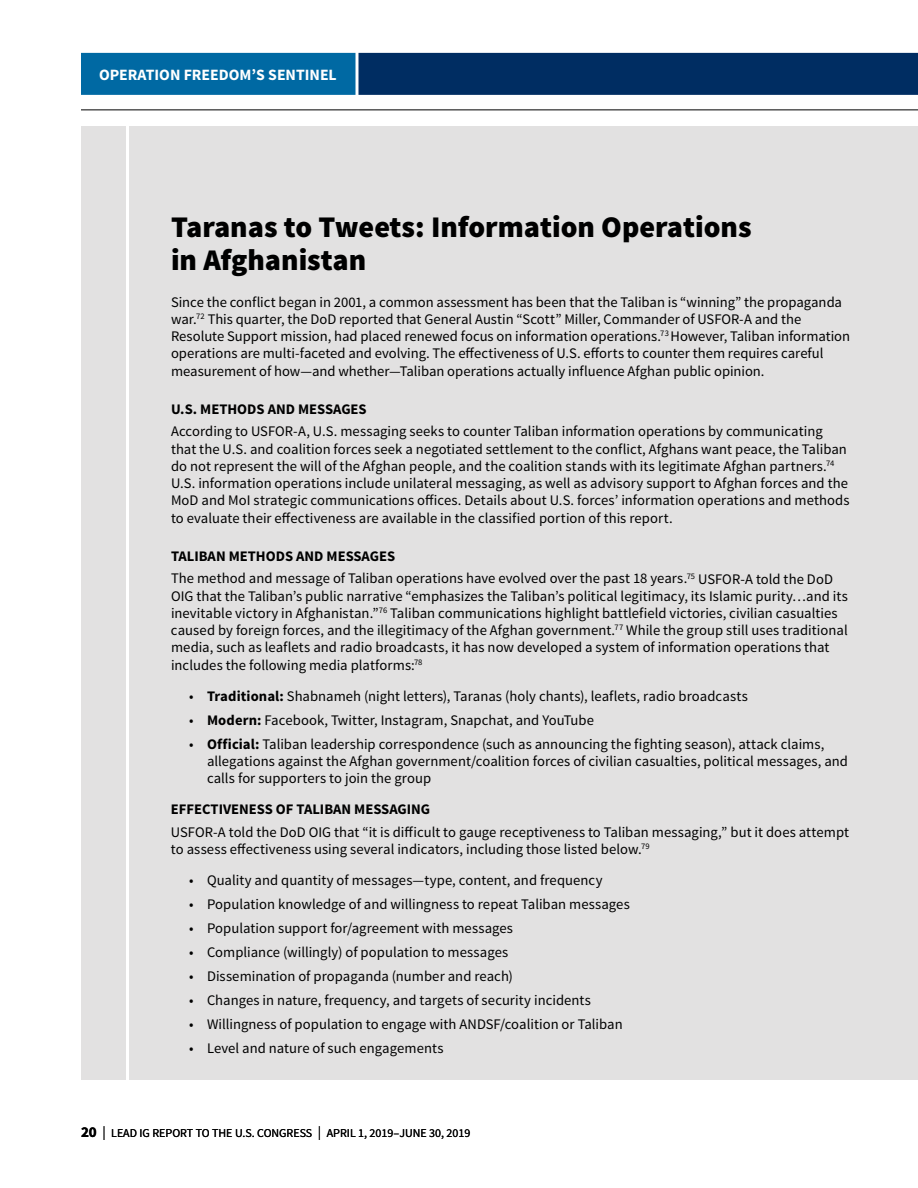
<style>
.page{position:relative;width:918px;height:1188px;background:#fff}
.page>*{position:absolute;margin:0;border:0;box-sizing:border-box;transform-origin:0 0}
.Sidebar_headline{font:900 30px/33px "Source Sans Pro";color:#000}
.t1{font:700 15.75px "Source Sans Pro";color:#fff}
.Sidebar_Body_Text{font:14.7px/17.2px "Source Sans Pro";color:#000}
.Sidebar_Subhead{font:700 14.7px "Source Sans Pro";color:#000}
.t2{font:12px "Source Sans Pro";color:#000}
.s1{font-weight:700}
.s2{font-weight:700;font-size:15px}
.s3{font-weight:200;font-size:21px}
</style>
<div class="page">
<hr style="left:81px;top:110px;width:837px;height:1px;background:#000">
<div style="left:358px;top:53px;width:560px;height:42px;background:#002d62"></div>
<div style="left:81px;top:53px;width:275px;height:42px;background:#0069a3"></div>
<div style="left:81px;top:126px;width:837px;height:954px;background:#e2e1e1"></div>
<hr style="left:126px;top:126px;width:3px;height:954px;background:#fff">
<p class="t1" style="left:99px;top:64px;width:239px">OPERATION FREEDOM’S SENTINEL</p>
<p class="Sidebar_headline" style="left:171px;top:212px;width:582px">Taranas to Tweets: Information Operations in Afghanistan</p>
<p class="Sidebar_Body_Text" style="left:171px;top:294px;width:681px">Since the conflict began in 2001, a common assessment has been that the Taliban is “winning” the propaganda war.<sup>72</sup> This quarter, the DoD reported that General Austin “Scott” Miller, Commander of USFOR-A and the Resolute Support mission, had placed renewed focus on information operations.<sup>73</sup> However, Taliban information operations are multi-faceted and evolving. The effectiveness of U.S. efforts to counter them requires careful measurement of how—and whether—Taliban operations actually influence Afghan public opinion.</p>
<p class="Sidebar_Subhead" style="left:171px;top:400px;width:197px">U.S. METHODS AND MESSAGES</p>
<p class="Sidebar_Body_Text" style="left:171px;top:423px;width:680px">According to USFOR-A, U.S. messaging seeks to counter Taliban information operations by communicating that the U.S. and coalition forces seek a negotiated settlement to the conflict, Afghans want peace, the Taliban do not represent the will of the Afghan people, and the coalition stands with its legitimate Afghan partners.<sup>74<br></sup>U.S. information operations include unilateral messaging, as well as advisory support to Afghan forces and the MoD and MoI strategic communications offices. Details about U.S. forces’ information operations and methods to evaluate their effectiveness are available in the classified portion of this report.</p>
<p class="Sidebar_Subhead" style="left:171px;top:547px;width:226px">TALIBAN METHODS AND MESSAGES</p>
<p class="Sidebar_Body_Text" style="left:171px;top:570px;width:679px">The method and message of Taliban operations have evolved over the past 18 years.<sup>75</sup> USFOR-A told the DoD OIG that the Taliban’s public narrative “emphasizes the Taliban’s political legitimacy, its Islamic purity…and its inevitable victory in Afghanistan.”<sup>76</sup> Taliban communications highlight battlefield victories, civilian casualties caused by foreign forces, and the illegitimacy of the Afghan government.<sup>77</sup> While the group still uses traditional media, such as leaflets and radio broadcasts, it has now developed a system of information operations that includes the following media platforms:<sup>78</sup></p>
<p class="Sidebar_Body_Text" style="left:189px;top:687px;width:560px">• <span class="s1">Traditional:</span> Shabnameh (night letters), Taranas (holy chants), leaflets, radio broadcasts</p>
<p class="Sidebar_Body_Text" style="left:189px;top:711px;width:406px">• <span class="s1">Modern:</span> Facebook, Twitter, Instagram, Snapchat, and YouTube</p>
<p class="Sidebar_Body_Text" style="left:207px;top:735px;width:643px;text-indent:-18px">• <span class="s1">Official:</span> Taliban leadership correspondence (such as announcing the fighting season), attack claims, allegations against the Afghan government/coalition forces of civilian casualties, political messages, and calls for supporters to join the group</p>
<p class="Sidebar_Subhead" style="left:171px;top:800px;width:261px">EFFECTIVENESS OF TALIBAN MESSAGING</p>
<p class="Sidebar_Body_Text" style="left:171px;top:824px;width:680px">USFOR-A told the DoD OIG that “it is difficult to gauge receptiveness to Taliban messaging,” but it does attempt to assess effectiveness using several indicators, including those listed below.<sup>79</sup></p>
<p class="Sidebar_Body_Text" style="left:189px;top:872px;width:415px">• Quality and quantity of messages—type, content, and frequency</p>
<p class="Sidebar_Body_Text" style="left:189px;top:896px;width:442px">• Population knowledge of and willingness to repeat Taliban messages</p>
<p class="Sidebar_Body_Text" style="left:189px;top:920px;width:326px">• Population support for/agreement with messages</p>
<p class="Sidebar_Body_Text" style="left:189px;top:944px;width:321px">• Compliance (willingly) of population to messages</p>
<p class="Sidebar_Body_Text" style="left:189px;top:968px;width:326px">• Dissemination of propaganda (number and reach)</p>
<p class="Sidebar_Body_Text" style="left:189px;top:992px;width:404px">• Changes in nature, frequency, and targets of security incidents</p>
<p class="Sidebar_Body_Text" style="left:189px;top:1016px;width:435px">• Willingness of population to engage with ANDSF/coalition or Taliban</p>
<p class="Sidebar_Body_Text" style="left:189px;top:1040px;width:256px">• Level and nature of such engagements</p>
<p class="t2" style="left:81px;top:1125px;width:391px"><span class="s2">20</span> <span class="s3">I</span> LEAD IG REPORT TO THE U.S. CONGRESS <span class="s3">I</span> APRIL 1, 2019‒JUNE 30, 2019</p>
</div>
